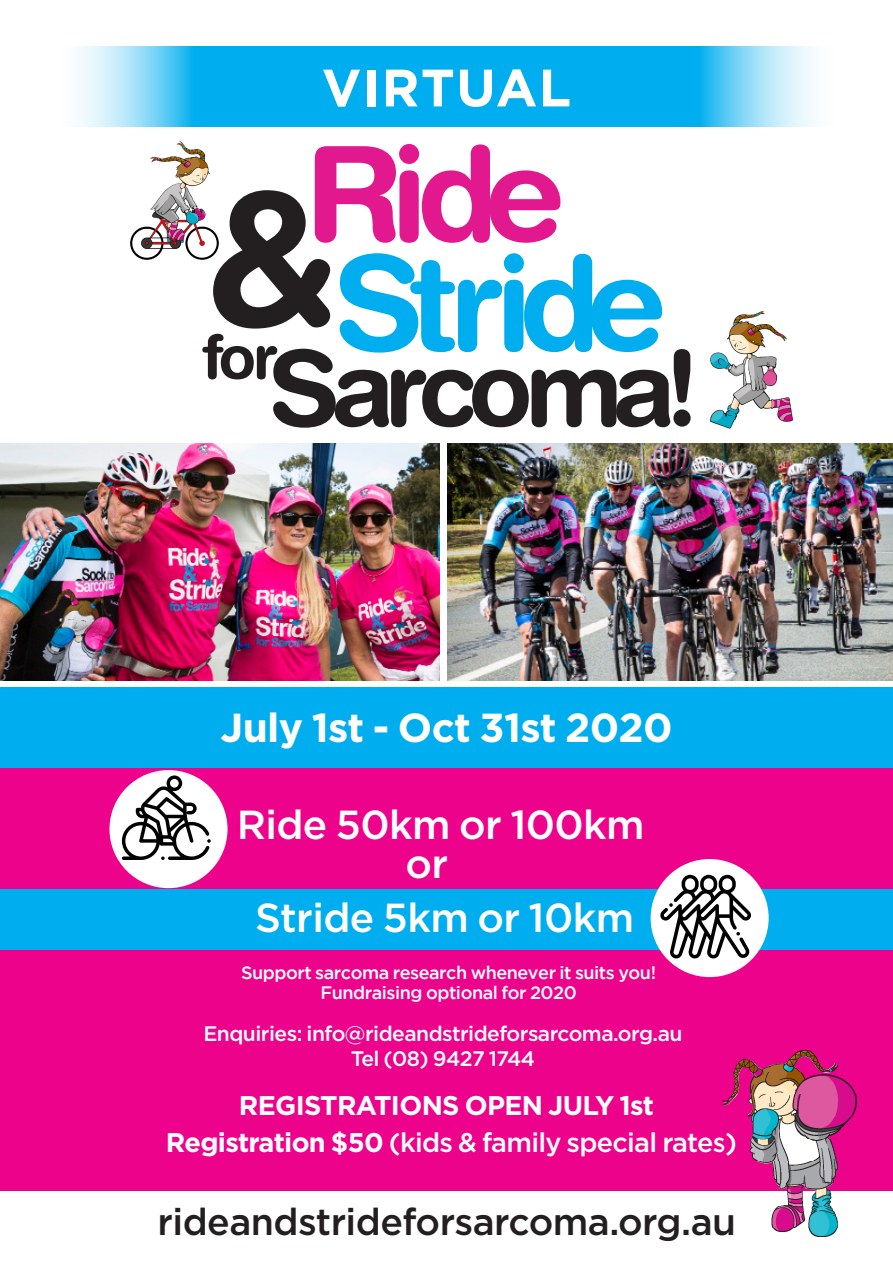
<style>
.page{position:relative;width:893px;height:1263px;background:#fff}
.page>*{position:absolute;margin:0;border:0;box-sizing:border-box;transform-origin:0 0}
.t1{font:700 52.5px "Gotham HTF";letter-spacing:.025em;color:#fff}
.t2{font:500 40.5px "Gotham HTF";letter-spacing:-.015em;color:#fff}
.t3{font:700 40.5px "Gotham HTF";letter-spacing:-.015em;color:#fff}
.t4{font:500 37.5px "Gotham HTF";letter-spacing:-.015em;color:#231f20}
.t5{font:500 27px "Gotham HTF";letter-spacing:-.025em;color:#fff}
.t6{font:700 27px "Gotham HTF";letter-spacing:-.025em;color:#fff}
.t7{font:500 21px "Gotham HTF";letter-spacing:-.025em;color:#fff}
.t8{font:500 18px "Gotham";letter-spacing:-.025em;color:#fff}
.s1{font-weight:700}
</style>
<div class="page">
<img style="left:447px;top:443px;width:446px;height:238px">
<img style="left:0;top:443px;width:439px;height:238px">
<img style="left:130px;top:141px;width:72px;height:119px">
<img style="left:710px;top:311px;width:83px;height:118px">
<div style="left:0;top:703px;width:893px;height:488px;background:#ed028c"></div>
<div style="left:0;top:687px;width:893px;height:81px;background:#00aeef"></div>
<div style="left:0;top:889px;width:893px;height:61px;background:#00aeef"></div>
<svg style="left:202px;top:144px;width:489px;height:284px"></svg>
<div style="left:109px;top:770px;width:119px;height:118px;background:#fff;border-radius:50%"></div>
<div style="left:651px;top:859px;width:118px;height:118px;background:#fff;border-radius:50%"></div>
<svg style="left:122px;top:775px;width:89px;height:85px"></svg>
<svg style="left:660px;top:875px;width:91px;height:83px"></svg>
<svg style="left:79px;top:46px;width:735px;height:81px;fill:#00aeef"></svg>
<img style="left:722px;top:1050px;width:135px;height:187px">
<p class="t1" style="left:322px;top:57px;width:251px">VIRTUAL</p>
<p class="t3" style="left:220px;top:704px;width:454px">July 1st - Oct 31st 2020</p>
<p class="t2" style="left:237px;top:801px;width:409px">Ride 50km or 100km</p>
<p class="t2" style="left:405px;top:841px;width:44px">or</p>
<p class="t2" style="left:255px;top:895px;width:381px">Stride 5km or 10km</p>
<p class="t8" style="left:241px;top:963px;width:416px">Support sarcoma research whenever it suits you!</p>
<p class="t8" style="left:320px;top:982px;width:258px">Fundraising optional for 2020</p>
<p class="t7" style="left:203px;top:1022px;width:481px">Enquiries: info@rideandstrideforsarcoma.org.au</p>
<p class="t7" style="left:351px;top:1047px;width:186px">Tel (08) 9427 1744</p>
<p class="t6" style="left:239px;top:1090px;width:417px">REGISTRATIONS OPEN JULY 1st</p>
<p class="t5" style="left:166px;top:1127px;width:572px"><span class="s1">Registration $50</span> (kids &amp; family special rates)</p>
<p class="t4" style="left:158px;top:1200px;width:579px">rideandstrideforsarcoma.org.au</p>
</div>
